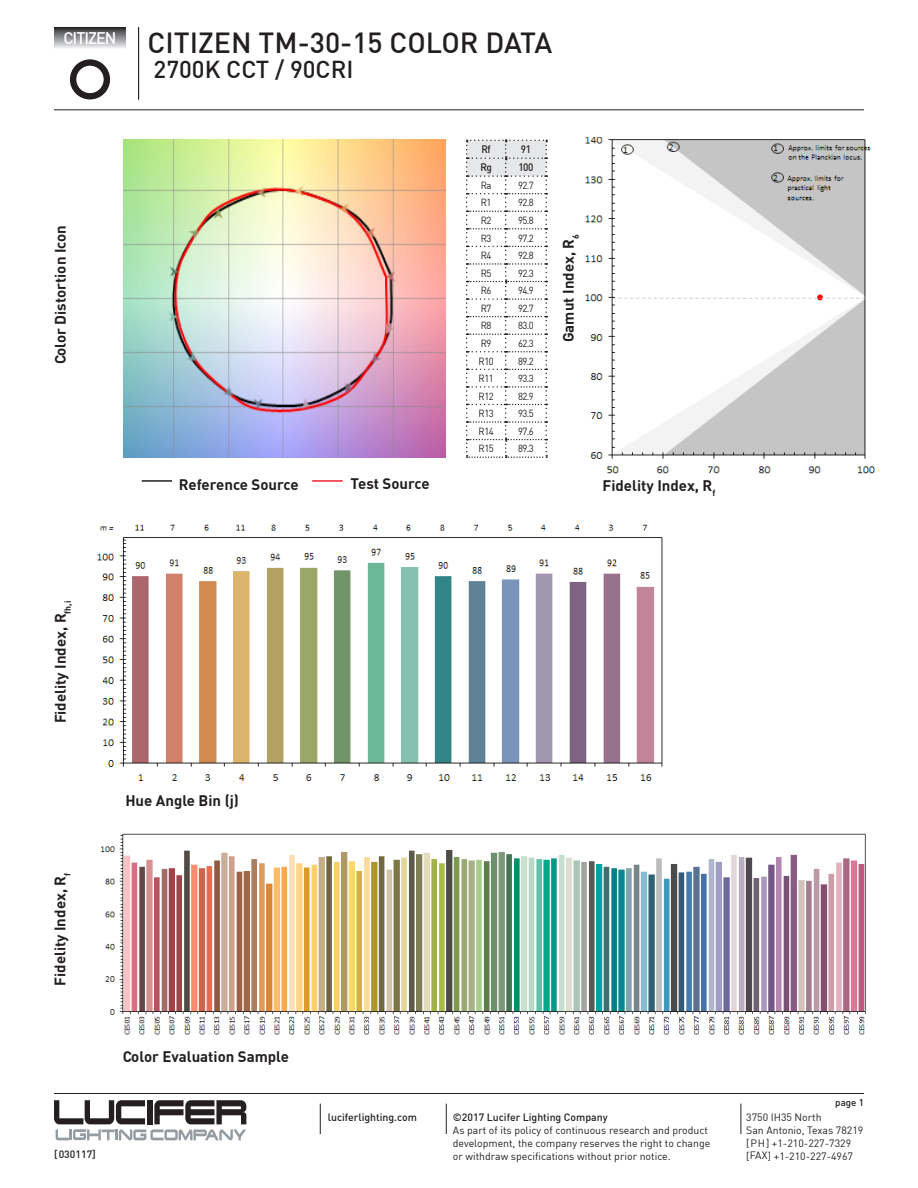
<style>
.page{position:relative;width:918px;height:1188px;background:#fff}
.page>*{position:absolute;margin:0;border:0;box-sizing:border-box;transform-origin:0 0}
.t1{font:500 28.5px "DIN";color:#231f20}
.t2{font:500 24px "DIN";color:#231f20}
.t3{font:500 16.5px "DIN";letter-spacing:-.06em;color:#fff}
.t4{font:700 15px "DIN";color:#231f20}
.heading_2{font:500 10.65px "DIN";letter-spacing:-.05em;color:#231f20;scale:.93 1}
.t5{font:10.5px/12.8px "DIN";color:#231f20}
.t6{font:500 10.5px "DIN";color:#231f20}
.heading_2-2{font:10.2px "DIN";letter-spacing:-.05em;color:#231f20;scale:.93 1}
.t7{font:500 9.75px "DIN";color:#231f20}
</style>
<div class="page">
<hr style="left:54px;top:109px;width:810px;height:1px;background:#231f20">
<hr style="left:54px;top:1093px;width:810px;height:1px;background:#231f20">
<hr style="left:320px;top:1104px;width:1px;height:30px;background:#231f20">
<hr style="left:446px;top:1104px;width:1px;height:30px;background:#231f20">
<hr style="left:741px;top:1104px;width:1px;height:30px;background:#231f20">
<svg style="left:54px;top:1100px;width:192px;height:40px"></svg>
<hr style="left:138px;top:27px;width:1px;height:72px;background:#231f20">
<div style="left:54px;top:27px;width:72px;height:22px;background:linear-gradient(to bottom,#2e2f31,#ecedf0)"></div>
<div style="left:71px;top:60px;width:38px;height:39px;background:#231f20;border-radius:50%"></div>
<div style="left:70px;top:59px;width:40px;height:40px;border:2px solid #231f20;border-radius:50%"></div>
<div style="left:76px;top:65px;width:28px;height:29px;background:#fff;border-radius:50%"></div>
<div style="left:75px;top:64px;width:30px;height:31px;border:2px solid #231f20;border-radius:50%"></div>
<hr style="left:142px;top:480px;width:30px;height:2px;background:#231f20">
<hr style="left:312px;top:480px;width:31px;height:2px;background:#ee2130">
<svg style="left:466px;top:140px;width:81px;height:318px"></svg>
<img style="left:123px;top:140px;width:323px;height:318px">
<img style="left:585px;top:137px;width:290px;height:337px">
<img style="left:97px;top:524px;width:566px;height:257px">
<img style="left:100px;top:833px;width:766px;height:202px">
<p class="t3" style="left:63px;top:28px;width:55px">CITIZEN</p>
<p class="t4" style="left:51px;top:364px;width:141px;rotate:-90deg">Color Distortion Icon</p>
<p class="t1" style="left:148px;top:24px;width:406px">CITIZEN TM-30-15 COLOR DATA</p>
<p class="t2" style="left:154px;top:54px;width:201px">2700K CCT / 90CRI</p>
<p class="t4" style="left:179px;top:474px;width:122px">Reference Source</p>
<p class="t4" style="left:351px;top:474px;width:81px">Test Source</p>
<p class="heading_2" style="left:482px;top:143px;width:11px">Rf</p>
<p class="heading_2" style="left:521px;top:143px;width:12px">91</p>
<p class="heading_2" style="left:481px;top:161px;width:14px">Rg</p>
<p class="heading_2" style="left:519px;top:161px;width:17px">100</p>
<p class="heading_2-2" style="left:481px;top:179px;width:13px">Ra</p>
<p class="heading_2-2" style="left:518px;top:179px;width:19px">92.7</p>
<p class="heading_2-2" style="left:481px;top:196px;width:13px">R1</p>
<p class="heading_2-2" style="left:518px;top:196px;width:19px">92.8</p>
<p class="heading_2-2" style="left:481px;top:214px;width:13px">R2</p>
<p class="heading_2-2" style="left:518px;top:214px;width:19px">95.8</p>
<p class="heading_2-2" style="left:481px;top:232px;width:13px">R3</p>
<p class="heading_2-2" style="left:518px;top:232px;width:19px">97.2</p>
<p class="heading_2-2" style="left:481px;top:249px;width:13px">R4</p>
<p class="heading_2-2" style="left:518px;top:249px;width:19px">92.8</p>
<p class="heading_2-2" style="left:481px;top:267px;width:13px">R5</p>
<p class="heading_2-2" style="left:518px;top:267px;width:19px">92.3</p>
<p class="heading_2-2" style="left:481px;top:284px;width:13px">R6</p>
<p class="heading_2-2" style="left:518px;top:284px;width:19px">94.9</p>
<p class="heading_2-2" style="left:481px;top:302px;width:13px">R7</p>
<p class="heading_2-2" style="left:518px;top:302px;width:19px">92.7</p>
<p class="heading_2-2" style="left:481px;top:319px;width:13px">R8</p>
<p class="heading_2-2" style="left:518px;top:319px;width:19px">83.0</p>
<p class="heading_2-2" style="left:481px;top:337px;width:13px">R9</p>
<p class="heading_2-2" style="left:518px;top:337px;width:19px">62.3</p>
<p class="heading_2-2" style="left:479px;top:354px;width:18px">R10</p>
<p class="heading_2-2" style="left:518px;top:354px;width:19px">89.2</p>
<p class="heading_2-2" style="left:479px;top:372px;width:18px">R11</p>
<p class="heading_2-2" style="left:518px;top:372px;width:19px">93.3</p>
<p class="heading_2-2" style="left:479px;top:390px;width:18px">R12</p>
<p class="heading_2-2" style="left:518px;top:390px;width:19px">82.9</p>
<p class="heading_2-2" style="left:479px;top:407px;width:18px">R13</p>
<p class="heading_2-2" style="left:518px;top:407px;width:19px">93.5</p>
<p class="heading_2-2" style="left:479px;top:425px;width:18px">R14</p>
<p class="heading_2-2" style="left:518px;top:425px;width:19px">97.6</p>
<p class="heading_2-2" style="left:479px;top:442px;width:18px">R15</p>
<p class="heading_2-2" style="left:518px;top:442px;width:19px">89.3</p>
<p class="t4" style="left:559px;top:342px;width:109px;rotate:-90deg">Gamut Index, R<sub>6</sub></p>
<p class="t4" style="left:603px;top:475px;width:114px">Fidelity Index, R<sub>f</sub></p>
<p class="t4" style="left:51px;top:723px;width:124px;rotate:-90deg">Fidelity Index, R<sub>fh,i</sub></p>
<p class="t4" style="left:50px;top:986px;width:114px;rotate:-90deg">Fidelity Index, R<sub>f</sub></p>
<p class="t4" style="left:125px;top:791px;width:115px">Hue Angle Bin (j)</p>
<p class="t4" style="left:123px;top:1047px;width:168px">Color Evaluation Sample</p>
<p class="t6" style="left:54px;top:1148px;width:43px">[030117]</p>
<p class="t6" style="left:328px;top:1111px;width:91px">luciferlighting.com</p>
<p class="t6" style="left:453px;top:1111px;width:156px">©2017 Lucifer Lighting Company</p>
<p class="t5" style="left:453px;top:1124px;width:259px">As part of its policy of continuous research and product development, the company reserves the right to change or withdraw specifications without prior notice.</p>
<p class="t7" style="left:835px;top:1096px;width:30px">page 1</p>
<p class="t5" style="left:746px;top:1111px;width:119px">3750 IH35 North<br>San Antonio, Texas 78219 [PH] +1-210-227-7329 [FAX] +1-210-227-4967</p>
</div>
